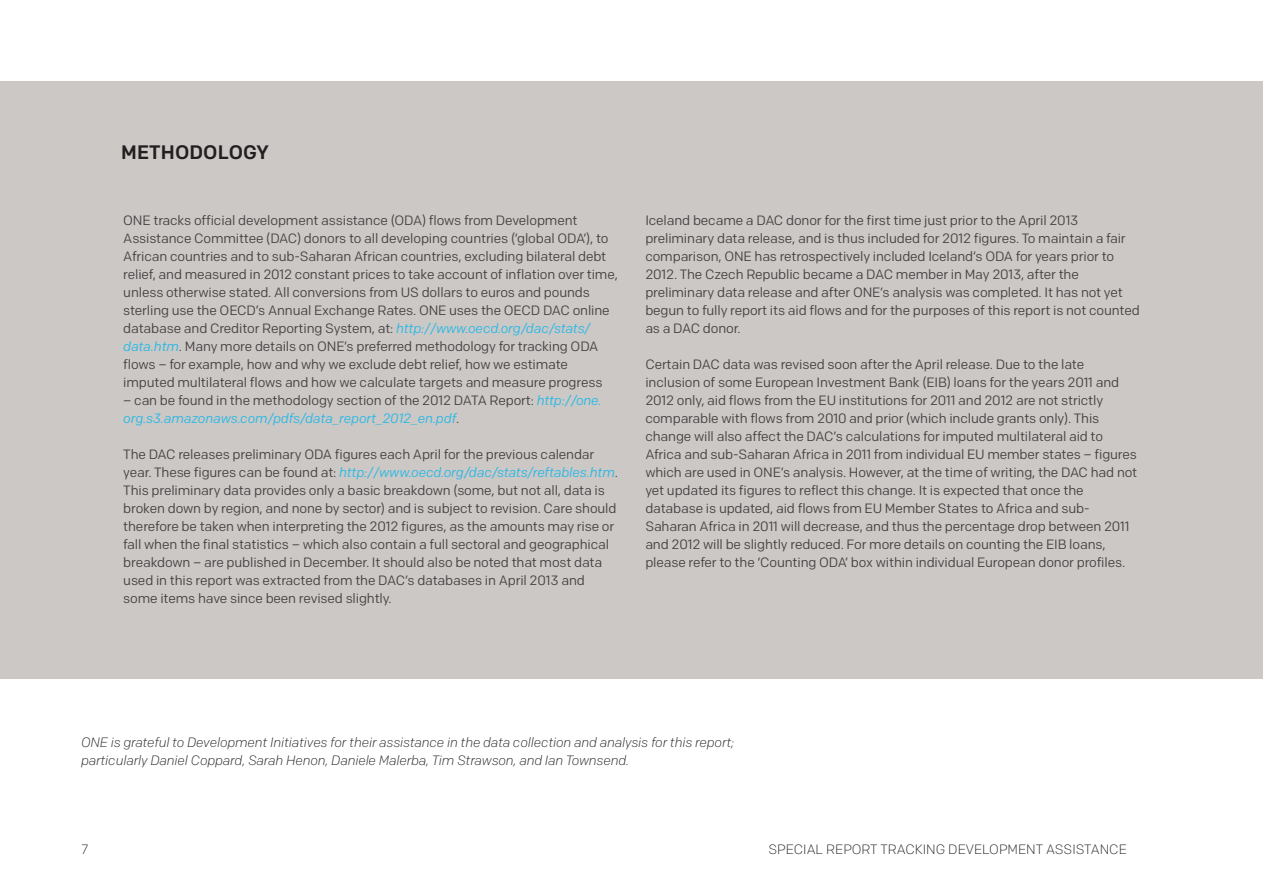
<style>
.page{position:relative;width:1263px;height:893px;background:#fff}
.page>*{position:absolute;margin:0;border:0;box-sizing:border-box;transform-origin:0 0}
.t1{font:500 19.5px "Colfax";color:#231f20}
.t2{font:13.5px/18px "Colfax";letter-spacing:-.01em;color:#231f20}
.t3{font:italic 300 13.5px/18px "Colfax";letter-spacing:-.01em;color:#231f20}
.t4{font:italic 13.5px/18px "Colfax";letter-spacing:-.01em;color:#00b4ed}
.t5{font:300 13.5px "Colfax";color:#231f20}
.s1{font-style:italic;color:#00b4ed}
.s2{font-style:normal;color:#231f20}
</style>
<div class="page">
<div style="left:0;top:81px;width:1263px;height:598px;background:#cbc8c6"></div>
<h1 class="t1" style="left:121px;top:141px;width:15px">METHODOLOG</h1>
<h1 class="t1" style="left:257px;top:141px;width:14px">Y</h1>
<p class="t2" style="left:123px;top:211px;width:496px">ONE tracks official development assistance (ODA) flows from Development Assistance Committee (DAC) donors to all developing countries (‘global ODA’), to African countries and to sub-Saharan African countries, excluding bilateral debt relief, and measured in 2012 constant prices to take account of inflation over time, unless otherwise stated. All conversions from US dollars to euros and pounds sterling use the OECD’s Annual Exchange Rates. ONE uses the OECD DAC online database and Creditor Reporting System, at: <span class="s1">http://www.oecd.org/dac/stats/ data.htm</span>. Many more details on ONE’s preferred methodology for tracking ODA flows – for example, how and why we exclude debt relief, how we estimate imputed multilateral flows and how we calculate targets and measure progress</p>
<p class="t4" style="left:123px;top:391px;width:480px"><span class="s2">– can be found in the methodology section of the 2012 DATA Report:</span> http://one. org.s3.amazonaws.com/pdfs/data_report_2012_en.pdf<span class="s2">.</span></p>
<p class="t2" style="left:123px;top:445px;width:496px">The DAC releases preliminary ODA figures each April for the previous calendar year. These figures can be found at: <span class="s1">http://www.oecd.org/dac/stats/reftables.htm</span>.<br>This preliminary data provides only a basic breakdown (some, but not all, data is broken down by region, and none by sector) and is subject to revision. Care should therefore be taken when interpreting the 2012 figures, as the amounts may rise or fall when the final statistics – which also contain a full sectoral and geographical breakdown – are published in December. It should also be noted that most data used in this report was extracted from the DAC’s databases in April 2013 and some items have since been revised slightly.</p>
<p class="t2" style="left:645px;top:211px;width:496px">Iceland became a DAC donor for the first time just prior to the April 2013 preliminary data release, and is thus included for 2012 figures. To maintain a fair comparison, ONE has retrospectively included Iceland’s ODA for years prior to 2012. The Czech Republic became a DAC member in May 2013, after the preliminary data release and after ONE’s analysis was completed. It has not yet begun to fully report its aid flows and for the purposes of this report is not counted as a DAC donor.</p>
<p class="t2" style="left:645px;top:355px;width:493px">Certain DAC data was revised soon after the April release. Due to the late inclusion of some European Investment Bank (EIB) loans for the years 2011 and 2012 only, aid flows from the EU institutions for 2011 and 2012 are not strictly comparable with flows from 2010 and prior (which include grants only). This change will also affect the DAC’s calculations for imputed multilateral aid to Africa and sub-Saharan Africa in 2011 from individual EU member states – figures which are used in ONE’s analysis. However, at the time of writing, the DAC had not yet updated its figures to reflect this change. It is expected that once the database is updated, aid flows from EU Member States to Africa and sub-Saharan Africa in 2011 will decrease, and thus the percentage drop between 2011 and 2012 will be slightly reduced. For more details on counting the EIB loans, please refer to the ‘Counting ODA’ box within individual European donor profiles.</p>
<p class="t3" style="left:81px;top:733px;width:655px">ONE is grateful to Development Initiatives for their assistance in the data collection and analysis for this report; particularly Daniel Coppard, Sarah Henon, Daniele Malerba, Tim Strawson, and Ian Townsend.</p>
<p class="t5" style="left:81px;top:841px;width:9px">7</p>
<p class="t5" style="left:768px;top:841px;width:360px">SPECIAL REPORT TRACKING DEVELOPMENT ASSISTANCE</p>
</div>
